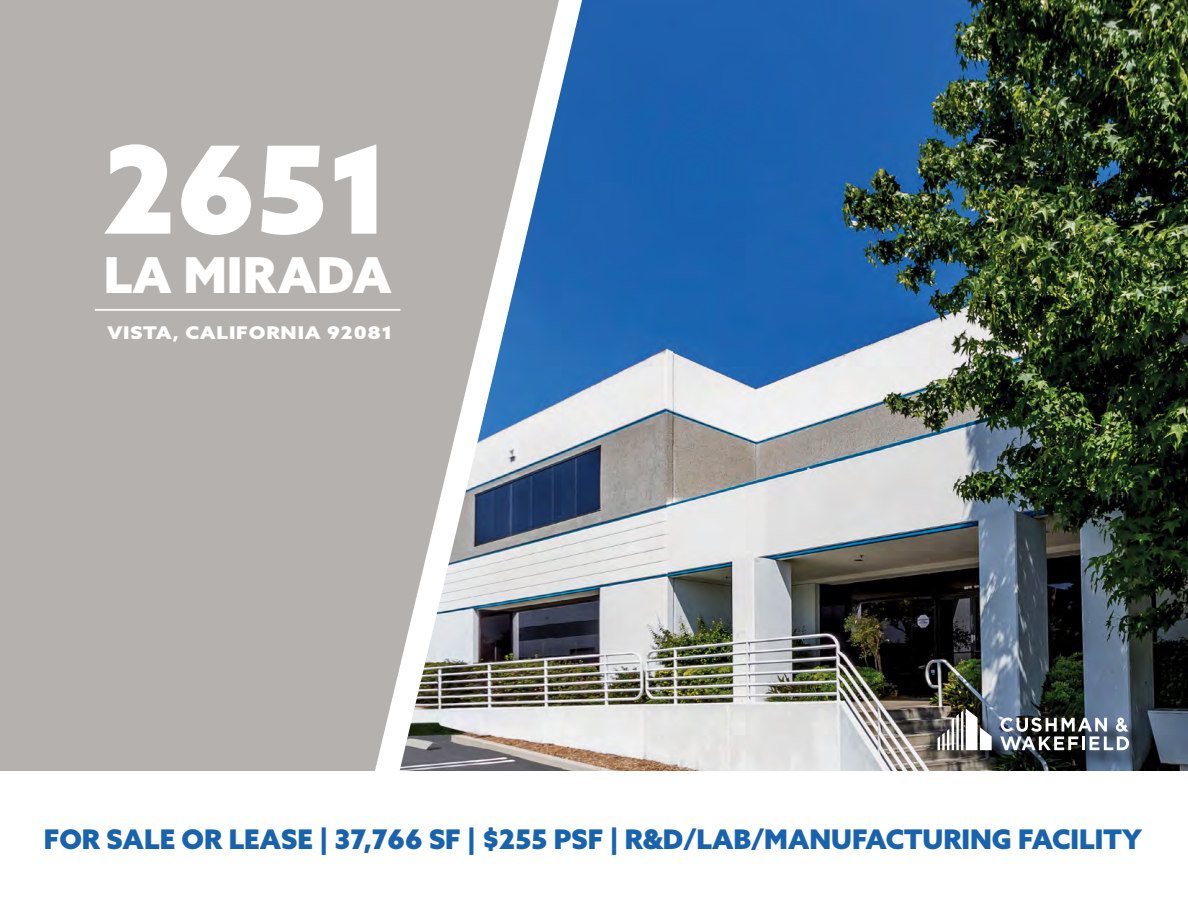
<style>
.page{position:relative;width:1188px;height:918px;background:#fff}
.page>*{position:absolute;margin:0;border:0;box-sizing:border-box;transform-origin:0 0}
.t1{font:900 121.5px "Azo Sans";color:#fff}
.t2{font:900 49.5px "Azo Sans";color:#fff}
.t3{font:900 27px "Azo Sans";color:#1962ae}
.t4{font:900 17.55px "Azo Sans";letter-spacing:.04em;color:#fff;scale:1.15 1}
</style>
<div class="page">
<img style="left:578px;top:0;width:610px;height:771px">
<div style="left:940px;top:712px;width:208px;height:57px;background:#000;opacity:.75"></div>
<svg style="left:938px;top:709px;width:54px;height:41px"></svg>
<svg style="left:1000px;top:718px;width:129px;height:32px"></svg>
<svg style="left:0;top:0;width:578px;height:771px;background:#adadaf"></svg>
<hr style="left:95px;top:309px;width:306px;height:2px;background:#fff">
<h1 class="t1" style="left:103px;top:109px;width:290px">2651</h1>
<h2 class="t2" style="left:104px;top:242px;width:289px">LA MIRADA</h2>
<p class="t4" style="left:107px;top:321px;width:250px">VISTA, CALIFORNIA 92081</p>
<p class="t3" style="left:44px;top:821px;width:1100px">FOR SALE OR LEASE | 37,766 SF | $255 PSF | R&amp;D/LAB/MANUFACTURING FACILITY</p>
</div>
